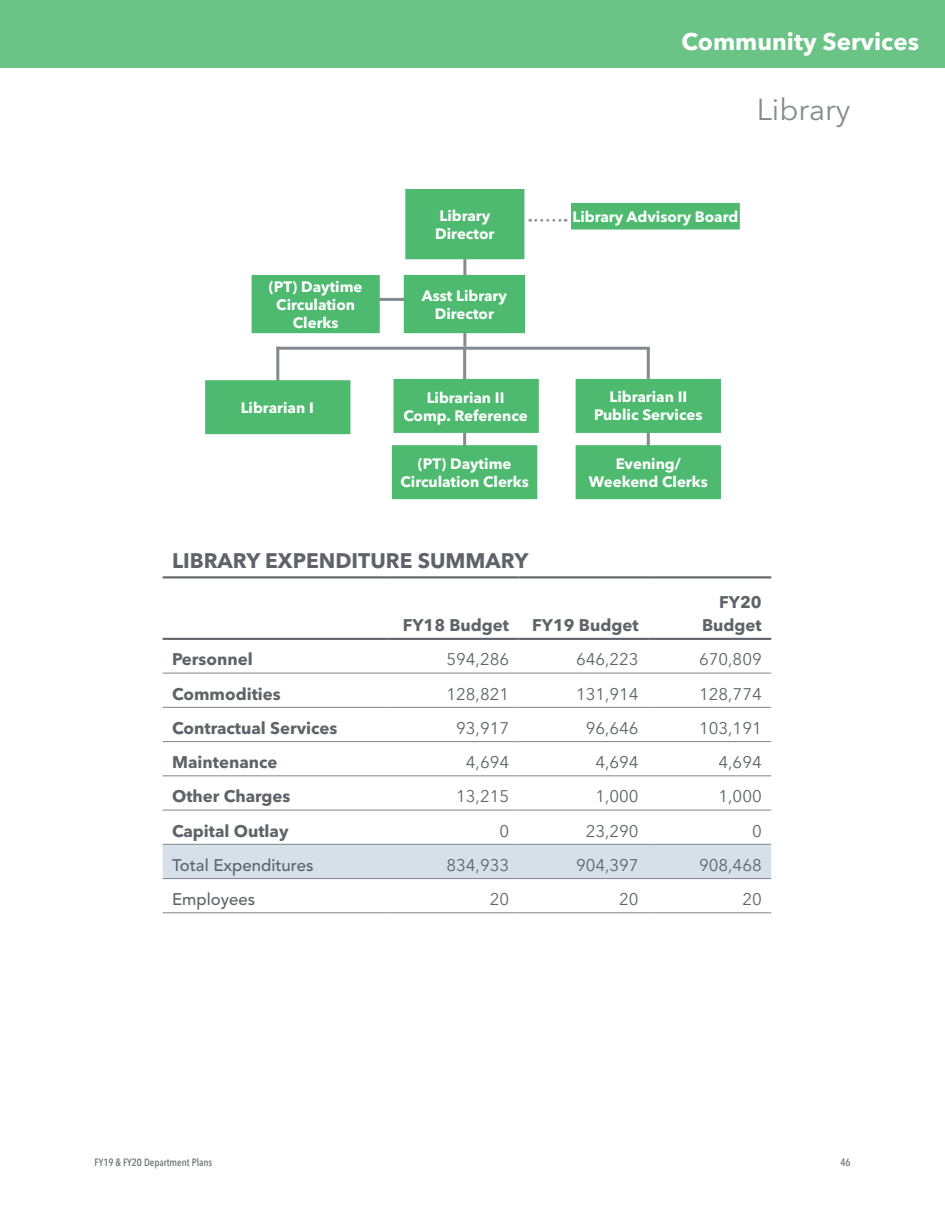
<style>
.page{position:relative;width:945px;height:1215px;background:#fff}
.page>*{position:absolute;margin:0;border:0;box-sizing:border-box;transform-origin:0 0}
.Budget_Title_Left{font:30px "Avenir Next LT Pro";color:#868a8e}
.t1{font:700 24px "Avenir Next LT Pro";color:#fff}
.Table_Header_Vertica{font:700 21px "Avenir Next LT Pro";color:#5f6369}
.Table_Text_Right{font:16.8px "Avenir Next LT Pro";color:#5f6369}
.Table_Text_Left{font:700 16.8px "Avenir Next LT Pro";color:#5f6369}
.Table_Header{font:700 16.8px/23.1px "Avenir Next LT Pro";color:#5f6369;text-align:right}
.Table_Text_Left-2{font:500 16.8px "Avenir LT Std";color:#5f6369}
.t2{font:700 15px/18px "Avenir Next LT Pro";color:#fff;text-align:center}
.t3{font:500 condensed 10.5px "Avenir Next LT Pro";color:#5f6369}
</style>
<div class="page">
<div style="left:0;top:0;width:945px;height:68px;background:#69c485"></div>
<div style="left:163px;top:845px;width:608px;height:33px;background:#d5e0e9"></div>
<hr style="left:163px;top:576px;width:226px;height:2px;background:#5f6369">
<hr style="left:389px;top:576px;width:130px;height:2px;background:#5f6369">
<hr style="left:519px;top:576px;width:129px;height:2px;background:#5f6369">
<hr style="left:648px;top:576px;width:123px;height:2px;background:#5f6369">
<hr style="left:163px;top:638px;width:226px;height:2px;background:#5f6369">
<hr style="left:389px;top:638px;width:130px;height:2px;background:#5f6369">
<hr style="left:519px;top:638px;width:129px;height:2px;background:#5f6369">
<hr style="left:648px;top:638px;width:123px;height:2px;background:#5f6369">
<hr style="left:163px;top:673px;width:226px;height:1px;background:#868a8e">
<hr style="left:389px;top:673px;width:130px;height:1px;background:#868a8e">
<hr style="left:519px;top:673px;width:129px;height:1px;background:#868a8e">
<hr style="left:648px;top:673px;width:123px;height:1px;background:#868a8e">
<hr style="left:163px;top:707px;width:226px;height:1px;background:#868a8e">
<hr style="left:389px;top:707px;width:130px;height:1px;background:#868a8e">
<hr style="left:519px;top:707px;width:129px;height:1px;background:#868a8e">
<hr style="left:648px;top:707px;width:123px;height:1px;background:#868a8e">
<hr style="left:163px;top:741px;width:226px;height:1px;background:#868a8e">
<hr style="left:163px;top:775px;width:226px;height:1px;background:#868a8e">
<hr style="left:163px;top:810px;width:226px;height:1px;background:#868a8e">
<hr style="left:163px;top:844px;width:226px;height:1px;background:#868a8e">
<hr style="left:389px;top:741px;width:130px;height:1px;background:#868a8e">
<hr style="left:389px;top:775px;width:130px;height:1px;background:#868a8e">
<hr style="left:389px;top:810px;width:130px;height:1px;background:#868a8e">
<hr style="left:389px;top:844px;width:130px;height:1px;background:#868a8e">
<hr style="left:519px;top:741px;width:129px;height:1px;background:#868a8e">
<hr style="left:519px;top:775px;width:129px;height:1px;background:#868a8e">
<hr style="left:519px;top:810px;width:129px;height:1px;background:#868a8e">
<hr style="left:519px;top:844px;width:129px;height:1px;background:#868a8e">
<hr style="left:648px;top:741px;width:123px;height:1px;background:#868a8e">
<hr style="left:648px;top:775px;width:123px;height:1px;background:#868a8e">
<hr style="left:648px;top:810px;width:123px;height:1px;background:#868a8e">
<hr style="left:648px;top:844px;width:123px;height:1px;background:#868a8e">
<hr style="left:163px;top:878px;width:226px;height:1px;background:#868a8e">
<hr style="left:163px;top:912px;width:226px;height:1px;background:#868a8e">
<hr style="left:389px;top:878px;width:130px;height:1px;background:#868a8e">
<hr style="left:389px;top:912px;width:130px;height:1px;background:#868a8e">
<hr style="left:519px;top:878px;width:129px;height:1px;background:#868a8e">
<hr style="left:519px;top:912px;width:129px;height:1px;background:#868a8e">
<hr style="left:648px;top:878px;width:123px;height:1px;background:#868a8e">
<hr style="left:648px;top:912px;width:123px;height:1px;background:#868a8e">
<div style="left:572px;top:204px;width:167px;height:25px;background:#4eba6f"></div>
<div style="left:571px;top:203px;width:169px;height:27px;border:2px solid #4eba6f"></div>
<hr style="left:463px;top:250px;width:3px;height:97px;background:#868a8e">
<hr style="left:325px;top:298px;width:82px;height:3px;background:#868a8e">
<hr style="left:647px;top:347px;width:3px;height:113px;background:#868a8e">
<div style="left:406px;top:190px;width:118px;height:69px;background:#4eba6f"></div>
<div style="left:405px;top:189px;width:119px;height:70px;border:2px solid #4eba6f"></div>
<div style="left:252px;top:276px;width:127px;height:56px;background:#4eba6f"></div>
<div style="left:252px;top:275px;width:128px;height:58px;border:2px solid #4eba6f"></div>
<div style="left:405px;top:276px;width:119px;height:56px;background:#4eba6f"></div>
<div style="left:404px;top:275px;width:121px;height:58px;border:2px solid #4eba6f"></div>
<svg style="left:576px;top:445px;width:145px;height:54px"></svg>
<div style="left:579px;top:448px;width:138px;height:48px;background:#4eba6f"></div>
<div style="left:579px;top:447px;width:139px;height:50px;border:2px solid #4eba6f"></div>
<hr style="left:276px;top:347px;width:374px;height:3px;background:#868a8e">
<hr style="left:463px;top:347px;width:3px;height:125px;background:#868a8e">
<hr style="left:276px;top:347px;width:3px;height:76px;background:#868a8e">
<div style="left:393px;top:379px;width:146px;height:54px;background:#4eba6f;border:3px solid #4eba6f"></div>
<svg style="left:205px;top:380px;width:145px;height:54px"></svg>
<div style="left:208px;top:383px;width:139px;height:48px;background:#4eba6f"></div>
<div style="left:207px;top:383px;width:141px;height:49px;border:2px solid #4eba6f"></div>
<div style="left:576px;top:379px;width:145px;height:54px;background:#4eba6f"></div>
<div style="left:392px;top:445px;width:145px;height:54px;background:#4eba6f"></div>
<svg style="left:530px;top:219px;width:36px;height:3px"></svg>
<h2 class="t1" style="left:682px;top:26px;width:239px">Community Services</h2>
<p class="Budget_Title_Left" style="left:757px;top:92px;width:95px">Library</p>
<p class="t2" style="left:439px;top:206px;width:52px">Library</p>
<p class="t2" style="left:572px;top:208px;width:167px">Library Advisory Board</p>
<p class="t2" style="left:435px;top:224px;width:61px">Director</p>
<p class="t2" style="left:269px;top:277px;width:95px">(PT) Daytime</p>
<p class="t2" style="left:276px;top:295px;width:80px">Circulation<br>Clerks</p>
<p class="t2" style="left:422px;top:286px;width:87px">Asst Library<br>Director</p>
<p class="t2" style="left:241px;top:399px;width:75px">Librarian I</p>
<p class="t2" style="left:427px;top:388px;width:79px">Librarian II</p>
<p class="t2" style="left:403px;top:406px;width:126px">Comp. Reference</p>
<p class="t2" style="left:418px;top:455px;width:95px">(PT) Daytime</p>
<p class="t2" style="left:400px;top:473px;width:130px">Circulation Clerks</p>
<p class="Table_Header_Vertica" style="left:172px;top:548px;width:358px">LIBRARY EXPENDITURE SUMMARY</p>
<p class="t2" style="left:609px;top:388px;width:79px">Librarian II</p>
<p class="t2" style="left:594px;top:406px;width:110px">Public Services</p>
<p class="t2" style="left:616px;top:454px;width:67px">Evening/</p>
<p class="t2" style="left:589px;top:472px;width:120px">Weekend Clerks</p>
<p class="Table_Header" style="left:403px;top:614px;width:108px">FY18 Budget</p>
<p class="Table_Header" style="left:532px;top:614px;width:108px">FY19 Budget</p>
<p class="Table_Header" style="left:702px;top:591px;width:61px">FY20<br>Budget</p>
<p class="Table_Text_Left" style="left:172px;top:649px;width:82px">Personnel</p>
<p class="Table_Text_Right" style="left:446px;top:650px;width:64px">594,286</p>
<p class="Table_Text_Right" style="left:576px;top:650px;width:64px">646,223</p>
<p class="Table_Text_Right" style="left:699px;top:650px;width:64px">670,809</p>
<p class="Table_Text_Left" style="left:172px;top:683px;width:110px">Commodities</p>
<p class="Table_Text_Right" style="left:446px;top:684px;width:64px">128,821</p>
<p class="Table_Text_Right" style="left:576px;top:684px;width:64px">131,914</p>
<p class="Table_Text_Right" style="left:699px;top:684px;width:64px">128,774</p>
<p class="Table_Text_Left" style="left:172px;top:718px;width:167px">Contractual Services</p>
<p class="Table_Text_Right" style="left:456px;top:718px;width:54px">93,917</p>
<p class="Table_Text_Right" style="left:586px;top:718px;width:54px">96,646</p>
<p class="Table_Text_Right" style="left:699px;top:718px;width:64px">103,191</p>
<p class="Table_Text_Left" style="left:172px;top:752px;width:107px">Maintenance</p>
<p class="Table_Text_Right" style="left:466px;top:752px;width:45px">4,694</p>
<p class="Table_Text_Right" style="left:595px;top:752px;width:45px">4,694</p>
<p class="Table_Text_Right" style="left:719px;top:752px;width:45px">4,694</p>
<p class="Table_Text_Left" style="left:172px;top:786px;width:120px">Other Charges</p>
<p class="Table_Text_Right" style="left:456px;top:787px;width:54px">13,215</p>
<p class="Table_Text_Right" style="left:595px;top:787px;width:45px">1,000</p>
<p class="Table_Text_Right" style="left:719px;top:787px;width:45px">1,000</p>
<p class="Table_Text_Left" style="left:172px;top:820px;width:118px">Capital Outlay</p>
<p class="Table_Text_Right" style="left:499px;top:821px;width:11px">0</p>
<p class="Table_Text_Right" style="left:586px;top:821px;width:54px">23,290</p>
<p class="Table_Text_Right" style="left:752px;top:821px;width:11px">0</p>
<p class="Table_Text_Left-2" style="left:172px;top:855px;width:143px">Total Expenditures</p>
<p class="Table_Text_Right" style="left:446px;top:855px;width:64px">834,933</p>
<p class="Table_Text_Right" style="left:576px;top:855px;width:64px">904,397</p>
<p class="Table_Text_Right" style="left:699px;top:855px;width:64px">908,468</p>
<p class="Table_Text_Left-2" style="left:172px;top:890px;width:85px">Employees</p>
<p class="Table_Text_Right" style="left:490px;top:889px;width:21px">20</p>
<p class="Table_Text_Right" style="left:619px;top:889px;width:21px">20</p>
<p class="Table_Text_Right" style="left:742px;top:889px;width:21px">20</p>
<p class="t3" style="left:94px;top:1156px;width:119px">FY19 &amp; FY20 Department Plans</p>
<p class="t3" style="left:840px;top:1156px;width:12px">46</p>
</div>
